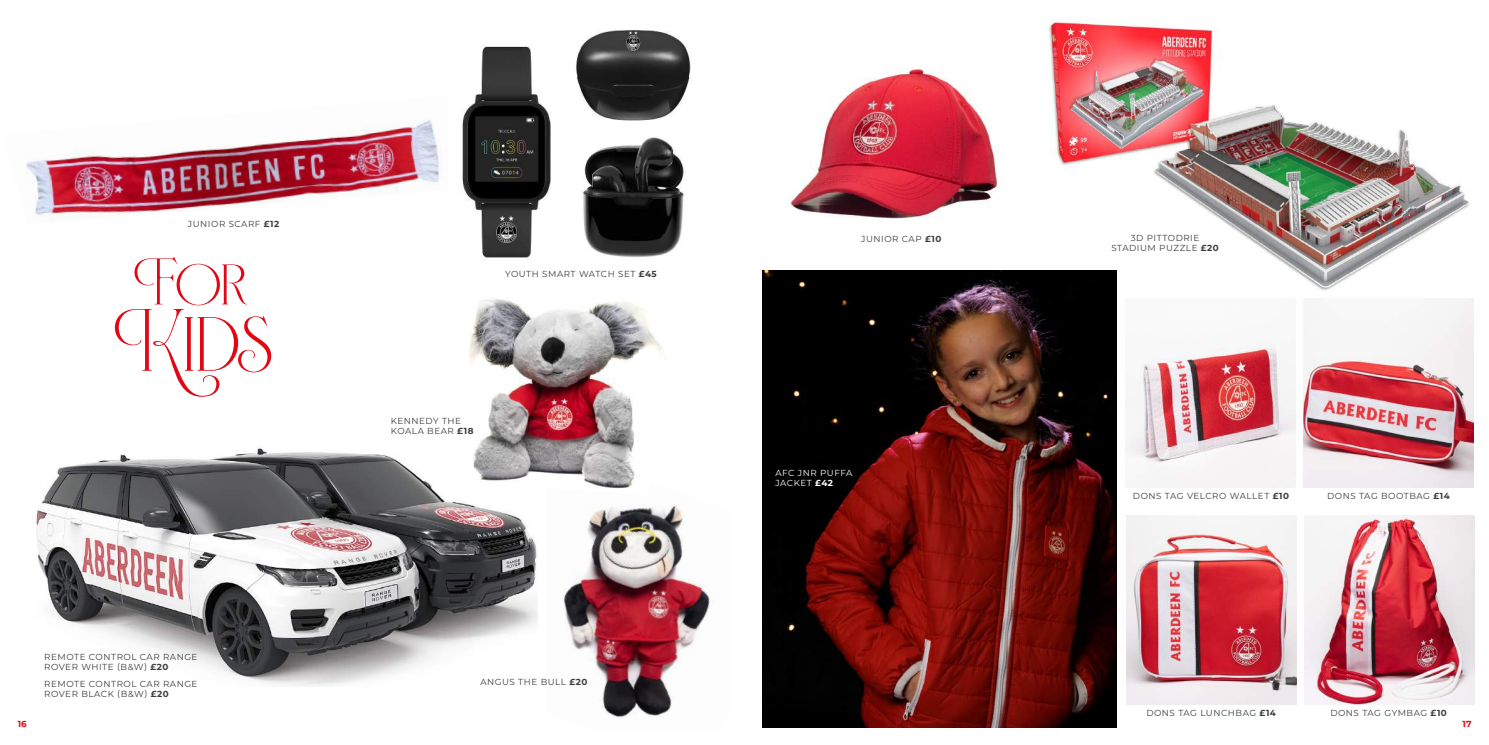
<style>
.page{position:relative;width:1489px;height:745px;background:#fff}
.page>*{position:absolute;margin:0;border:0;box-sizing:border-box;transform-origin:0 0}
.t1{font:700 117.5px "Fleur";color:#e30613}
.t2{font:700 87.5px "Fleur";color:#e30613}
.t3{font:8.75px/10px "Montserrat";letter-spacing:.06em;color:#3c3c3b}
.t4{font:8.75px/10px "Montserrat";letter-spacing:.06em;color:#fff}
.t5{font:700 8.75px "Montserrat";color:#e30613}
.s1{font-weight:700}
</style>
<div class="page">
<img style="left:35px;top:446px;width:502px;height:240px">
<img style="left:1049px;top:19px;width:420px;height:275px">
<img style="left:762px;top:270px;width:354px;height:456px">
<img style="left:790px;top:67px;width:210px;height:152px">
<img style="left:1125px;top:348px;width:170px;height:139px">
<img style="left:1126px;top:515px;width:170px;height:188px">
<img style="left:1303px;top:299px;width:170px;height:188px">
<img style="left:1304px;top:515px;width:170px;height:188px">
<img style="left:462px;top:30px;width:229px;height:230px">
<img style="left:563px;top:505px;width:147px;height:213px">
<img style="left:26px;top:120px;width:414px;height:99px">
<img style="left:438px;top:299px;width:226px;height:196px">
<p class="t3" style="left:188px;top:219px;width:93px">JUNIOR SCARF <span class="s1">£12</span></p>
<h2 class="t2" style="left:135px;top:227px;width:112px">For</h2>
<h1 class="t1" style="left:118px;top:267px;width:156px">Kids</h1>
<p class="t3" style="left:44px;top:651px;width:155px">REMOTE CONTROL CAR RANGE<br>ROVER WHITE (B&amp;W) <span class="s1">£20</span></p>
<p class="t3" style="left:44px;top:678px;width:155px">REMOTE CONTROL CAR RANGE<br>ROVER BLACK (B&amp;W) <span class="s1">£20</span></p>
<p class="t3" style="left:505px;top:268px;width:153px">YOUTH SMART WATCH SET <span class="s1">£45</span></p>
<p class="t3" style="left:391px;top:415px;width:84px">KENNEDY THE<br>KOALA BEAR <span class="s1">£18</span></p>
<p class="t3" style="left:480px;top:676px;width:108px">ANGUS THE BULL <span class="s1">£20</span></p>
<p class="t3" style="left:861px;top:233px;width:82px">JUNIOR CAP <span class="s1">£10</span></p>
<p class="t3" style="left:1111px;top:232px;width:109px;text-align:center">3D PITTODRIE<br>STADIUM PUZZLE <span class="s1">£20</span></p>
<p class="t4" style="left:775px;top:467px;width:78px">AFC JNR PUFFA<br>JACKET <span class="s1">£42</span></p>
<p class="t3" style="left:1132px;top:490px;width:158px">DONS TAG VELCRO WALLET <span class="s1">£10</span></p>
<p class="t3" style="left:1326px;top:490px;width:124px">DONS TAG BOOTBAG <span class="s1">£14</span></p>
<p class="t3" style="left:1146px;top:706px;width:131px">DONS TAG LUNCHBAG <span class="s1">£14</span></p>
<p class="t3" style="left:1330px;top:706px;width:118px">DONS TAG GYMBAG <span class="s1">£10</span></p>
<p class="t5" style="left:18px;top:717px;width:11px">16</p>
<p class="t5" style="left:1462px;top:717px;width:10px">17</p>
</div>
